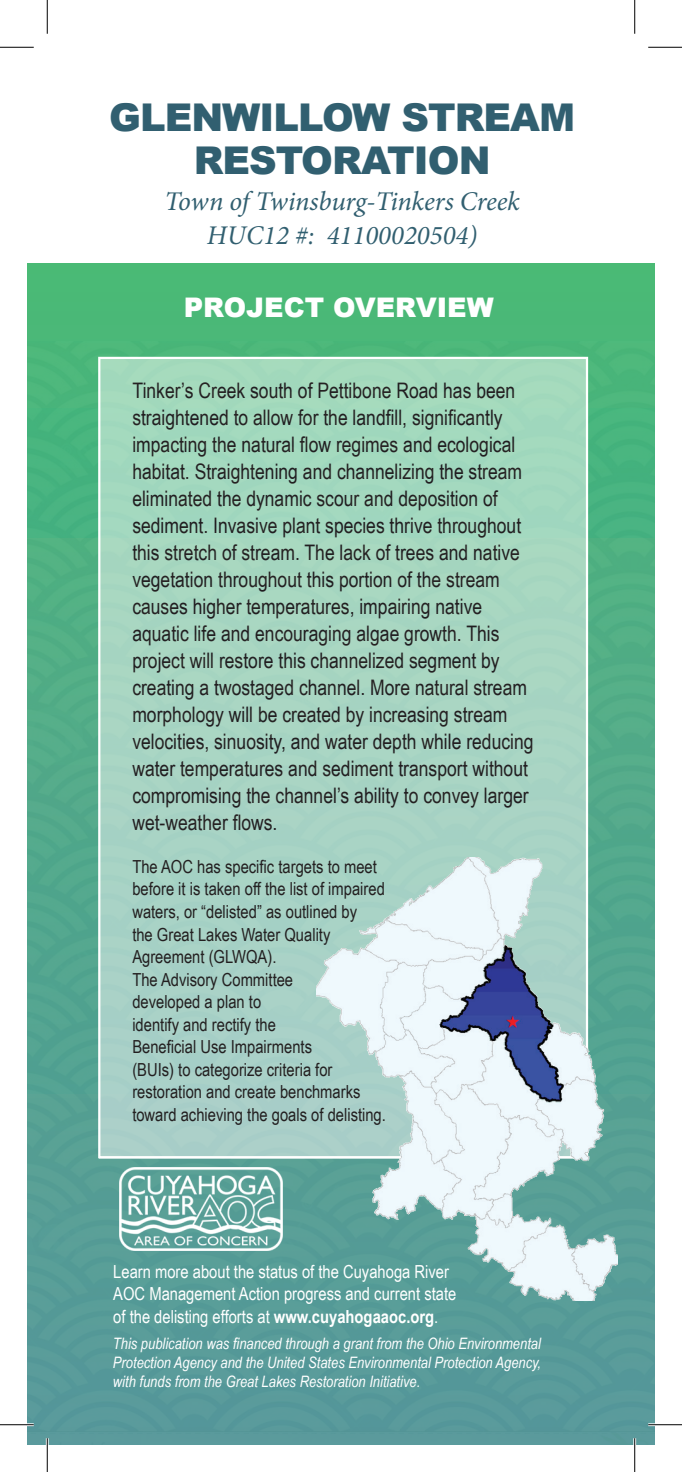
<style>
.page{position:relative;width:682px;height:1472px;background:#fff}
.page>*{position:absolute;margin:0;border:0;box-sizing:border-box;transform-origin:0 0}
.t1{font:900 38.25px/42.8px "Arial";letter-spacing:-.025em;color:#315f70;text-align:center}
.t2{font:italic 27px/33.8px "Minion Pro";color:#315f70;text-align:center}
.t3{font:900 27px "Arial";color:#fff}
.t4{font:21.38px/27px "Arial Narrow";color:#231f20}
.t5{font:18px/22.5px "Arial Narrow";color:#231f20}
.t6{font:18px/22.5px "Arial Narrow";color:#fff}
.t7{font:italic 15.75px/18.9px "Arial Narrow";color:#fff;text-align:justify}
.s1{font-weight:700}
</style>
<div class="page">
<div style="left:27px;top:264px;width:628px;height:1180px;background:#4ab977"></div>
<img style="left:27px;top:356px;width:628px;height:1088px">
<img style="left:316px;top:857px;width:302px;height:443px">
<img style="left:119px;top:1167px;width:164px;height:83px">
<hr style="left:0;top:1423px;width:34px;height:3px;background:#fff">
<hr style="left:648px;top:1423px;width:34px;height:3px;background:#fff">
<hr style="left:46px;top:1438px;width:3px;height:34px;background:#fff">
<hr style="left:633px;top:1438px;width:3px;height:34px;background:#fff">
<hr style="left:0;top:47px;width:34px;height:1px;background:#000">
<hr style="left:648px;top:47px;width:34px;height:1px;background:#000">
<hr style="left:0;top:1424px;width:34px;height:1px;background:#000">
<hr style="left:648px;top:1424px;width:34px;height:1px;background:#000">
<hr style="left:47px;top:0;width:1px;height:34px;background:#000">
<hr style="left:47px;top:1438px;width:1px;height:34px;background:#000">
<hr style="left:634px;top:0;width:1px;height:34px;background:#000">
<hr style="left:634px;top:1438px;width:1px;height:34px;background:#000">
<h1 class="t1" style="left:109px;top:95px;width:467px">GLENWILLOW STREAM<br>RESTORATION</h1>
<p class="t2" style="left:165px;top:184px;width:357px">Town of Twinsburg-Tinkers Creek<br>HUC12 #: 41100020504)</p>
<p class="t3" style="left:184px;top:287px;width:311px">PROJECT OVERVIEW</p>
<p class="t4" style="left:132px;top:376px;width:403px">Tinker’s Creek south of Pettibone Road has been straightened to allow for the landfill, significantly impacting the natural flow regimes and ecological habitat. Straightening and channelizing the stream eliminated the dynamic scour and deposition of sediment. Invasive plant species thrive throughout this stretch of stream. The lack of trees and native vegetation throughout this portion of the stream causes higher temperatures, impairing native aquatic life and encouraging algae growth. This project will restore this channelized segment by creating a twostaged channel. More natural stream morphology will be created by increasing stream velocities, sinuosity, and water depth while reducing water temperatures and sediment transport without compromising the channel’s ability to convey larger wet-weather flows.</p>
<p class="t5" style="left:132px;top:854px;width:255px">The AOC has specific targets to meet before it is taken off the list of impaired waters, or “delisted” as outlined by<br>the Great Lakes Water Quality<br>Agreement (GLWQA).<br>The Advisory Committee<br>developed a plan to<br>identify and rectify the<br>Beneficial Use Impairments<br>(BUIs) to categorize criteria for restoration and create benchmarks toward achieving the goals of delisting.</p>
<p class="t6" style="left:113px;top:1259px;width:344px">Learn more about the status of the Cuyahoga River<br>AOC Management Action progress and current state of the delisting efforts at <span class="s1">www.cuyahogaaoc.org</span>.</p>
<p class="t7" style="left:113px;top:1333px;width:429px">This publication was financed through a grant from the Ohio Environmental Protection Agency and the United States Environmental Protection Agency, with funds from the Great Lakes Restoration Initiative.</p>
</div>
